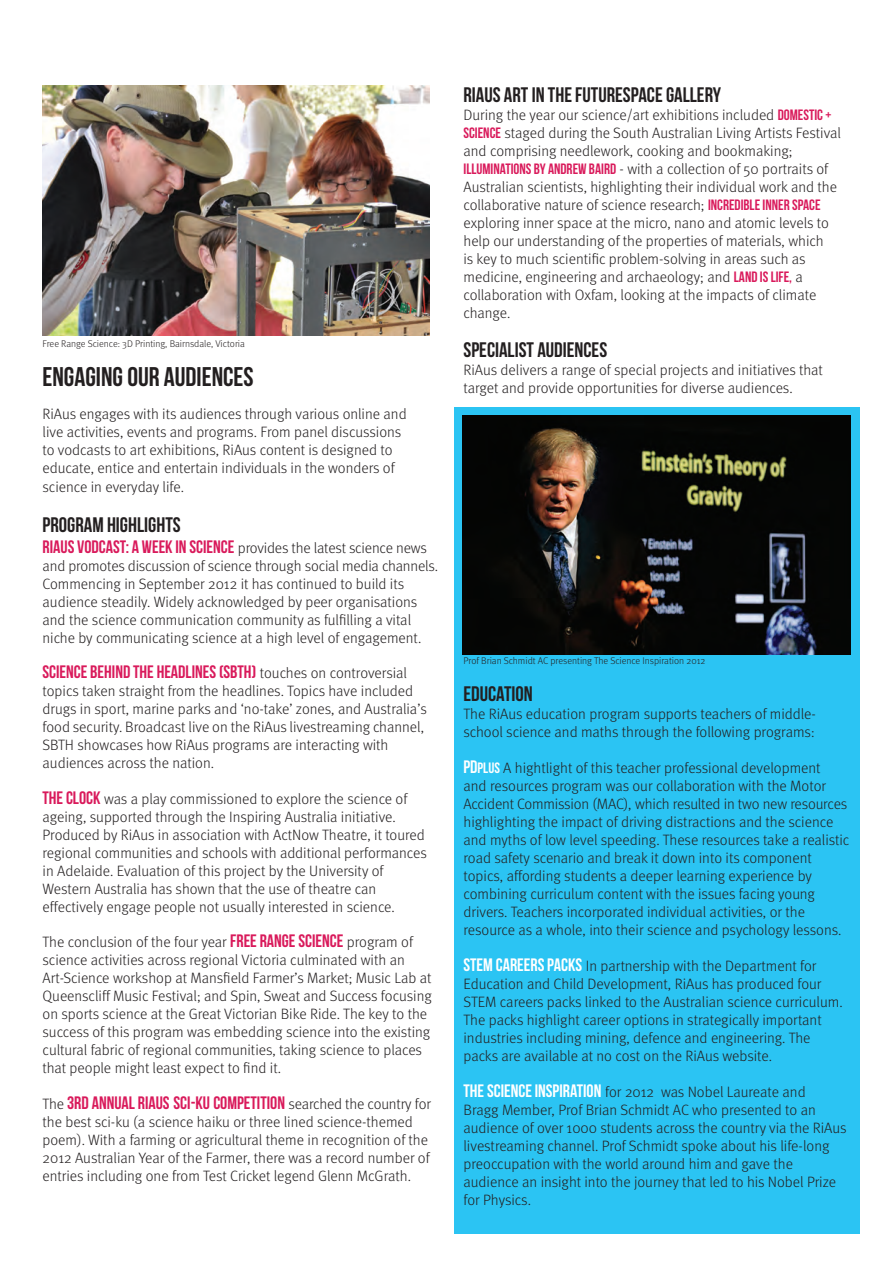
<style>
.page{position:relative;width:893px;height:1263px;background:#fff}
.page>*{position:absolute;margin:0;border:0;box-sizing:border-box;transform-origin:0 0}
.t1{font:27px "Bebas Neue";color:#231f20}
.t2{font:21px "Bebas Neue";color:#231f20}
.t3{font:18px "Bebas Neue";color:#d91a5b}
.t4{font:300 15px/18px "Meta";color:#231f20}
.t5{font:300 9.75px "Meta";color:#231f20}
.s1{font-family:"Bebas Neue";font-weight:400;font-size:18px;color:#d91a5b}
.s2{font-family:"Meta";font-weight:300;font-size:15px;color:#231f20}
.s3{font-family:"Bebas Neue";font-weight:400;color:#d91a5b}
.s4{font-family:"Bebas Neue";font-weight:400;font-size:18px;color:#fff}
.s5{font-family:"Bebas Neue";font-weight:400;color:#fff}
</style>
<div class="page">
<div style="left:454px;top:407px;width:405px;height:826px;background:#2bc4f3"></div>
<img style="left:462px;top:415px;width:388px;height:239px">
<img style="left:43px;top:85px;width:386px;height:251px">
<p class="t5" style="left:43px;top:338px;width:204px">Free Range Science: 3D Printing, Bairnsdale, Victoria</p>
<p class="t1" style="left:43px;top:362px;width:213px">ENGAGING OUR AUDIENCES</p>
<p class="t4" style="left:43px;top:404px;width:366px">RiAus engages with its audiences through various online and</p>
<p class="t4" style="left:43px;top:422px;width:360px">live activities, events and programs. From panel discussions</p>
<p class="t4" style="left:43px;top:440px;width:352px">to vodcasts to art exhibitions, RiAus content is designed to</p>
<p class="t4" style="left:43px;top:458px;width:354px">educate, entice and entertain individuals in the wonders of</p>
<p class="t4" style="left:43px;top:478px;width:143px">science in everyday life.</p>
<p class="t2" style="left:43px;top:513px;width:140px">PROGRAM HIGHLIGHTS</p>
<p class="t4" style="left:43px;top:538px;width:397px"><span class="s1">RIAUS VODCAST: A WEEK IN SCIENCE</span> provides the latest science news and promotes discussion of science through social media channels.<br>Commencing in September 2012 it has continued to build its audience steadily. Widely acknowledged by peer organisations and the science communication community as fulfilling a vital niche by communicating science at a high level of engagement.</p>
<p class="t3" style="left:43px;top:662px;width:366px">SCIENCE BEHIND THE HEADLINES (SBTH) <span class="s2">touches on controversial</span></p>
<p class="t4" style="left:43px;top:682px;width:386px">topics taken straight from the headlines. Topics have included drugs in sport, marine parks and ‘no-take’ zones, and Australia’s food security. Broadcast live on the RiAus livestreaming channel, SBTH showcases how RiAus programs are interacting with audiences across the nation.</p>
<p class="t4" style="left:43px;top:789px;width:386px"><span class="s1">THE CLOCK</span> was a play commissioned to explore the science of ageing, supported through the Inspiring Australia initiative.<br>Produced by RiAus in association with ActNow Theatre, it toured regional communities and schools with additional performances in Adelaide. Evaluation of this project by the University of Western Australia has shown that the use of theatre can effectively engage people not usually interested in science.</p>
<p class="t4" style="left:43px;top:933px;width:391px">The conclusion of the four year <span class="s1">FREE RANGE SCIENCE</span> program of science activities across regional Victoria culminated with an Art-Science workshop at Mansfield Farmer’s Market; Music Lab at Queenscliff Music Festival; and Spin, Sweat and Success focusing on sports science at the Great Victorian Bike Ride. The key to the success of this program was embedding science into the existing cultural fabric of regional communities, taking science to places</p>
<p class="t4" style="left:43px;top:1059px;width:240px">that people might least expect to find it.</p>
<p class="t3" style="left:43px;top:1093px;width:390px"><span class="s2">The</span> 3RD ANNUAL RIAUS SCI-KU COMPETITION <span class="s2">searched the country for</span></p>
<p class="t4" style="left:43px;top:1113px;width:389px">the best sci-ku (a science haiku or three lined science-themed poem). With a farming or agricultural theme in recognition of the 2012 Australian Year of the Farmer, there was a record number of entries including one from Test Cricket legend Glenn McGrath.</p>
<p class="t2" style="left:463px;top:83px;width:259px">RIAUS ART IN THE FUTURESPACE GALLERY</p>
<p class="t4" style="left:463px;top:106px;width:379px">During the year our science/art exhibitions included <span class="s3">DOMESTIC + SCIENCE</span> staged during the South Australian Living Artists Festival and comprising needlework, cooking and bookmaking; <span class="s3">ILLUMINATIONS BY ANDREW BAIRD</span> - with a collection of 50 portraits of Australian scientists, highlighting their individual work and the collaborative nature of science research; <span class="s3">INCREDIBLE INNER SPACE </span>exploring inner space at the micro, nano and atomic levels to help our understanding of the properties of materials, which</p>
<p class="t4" style="left:463px;top:250px;width:354px">is key to much scientific problem-solving in areas such as medicine, engineering and archaeology; and <span class="s3">LAND IS LIFE,</span> a collaboration with Oxfam, looking at the impacts of climate change.</p>
<p class="t2" style="left:463px;top:339px;width:145px">SPECIALIST AUDIENCES</p>
<p class="t4" style="left:463px;top:361px;width:361px">RiAus delivers a range of special projects and initiatives that target and provide opportunities for diverse audiences.</p>
<p class="t5" style="left:463px;top:655px;width:243px">Prof Brian Schmidt AC presenting The Science Inspiration 2012</p>
<p class="t2" style="left:463px;top:682px;width:71px">EDUCATION</p>
<p class="t4" style="left:463px;top:705px;width:354px">The RiAus education program supports teachers of middle&shy;school science and maths through the following programs:</p>
<p class="t4" style="left:463px;top:759px;width:364px"><span class="s4">PD</span><span class="s5">PLUS</span> A hightlight of this teacher professional development and resources program was our collaboration with the Motor</p>
<p class="t4" style="left:463px;top:795px;width:387px">Accident Commission (MAC), which resulted in two new resources highlighting the impact of driving distractions and the science and myths of low level speeding. These resources take a realistic road safety scenario and break it down into its component</p>
<p class="t4" style="left:463px;top:867px;width:350px">topics, affording students a deeper learning experience by</p>
<p class="t4" style="left:463px;top:885px;width:353px">combining curriculum content with the issues facing young</p>
<p class="t4" style="left:463px;top:903px;width:343px">drivers. Teachers incorporated individual activities, or the</p>
<p class="t4" style="left:463px;top:921px;width:379px">resource as a whole, into their science and psychology lessons.</p>
<p class="t4" style="left:463px;top:957px;width:381px"><span class="s4">STEM C</span><span class="s4">AREERS PACKS</span> In partnership with the Department for Education and Child Development, RiAus has produced four STEM careers packs linked to the Australian science curriculum.<br>The packs highlight career options in strategically important industries including mining, defence and engineering. The</p>
<p class="t4" style="left:463px;top:1047px;width:310px">packs are available at no cost on the RiAus website.</p>
<p class="t4" style="left:463px;top:1083px;width:385px"><span class="s4">THE SCIENCE INSPIRATION</span> for 2012 was Nobel Laureate and<br>Bragg Member, Prof Brian Schmidt AC who presented to an audience of over 1000 students across the country via the RiAus livestreaming channel. Prof Schmidt spoke about his life-long preoccupation with the world around him and gave the audience an insight into the journey that led to his Nobel Prize for Physics.</p>
</div>
